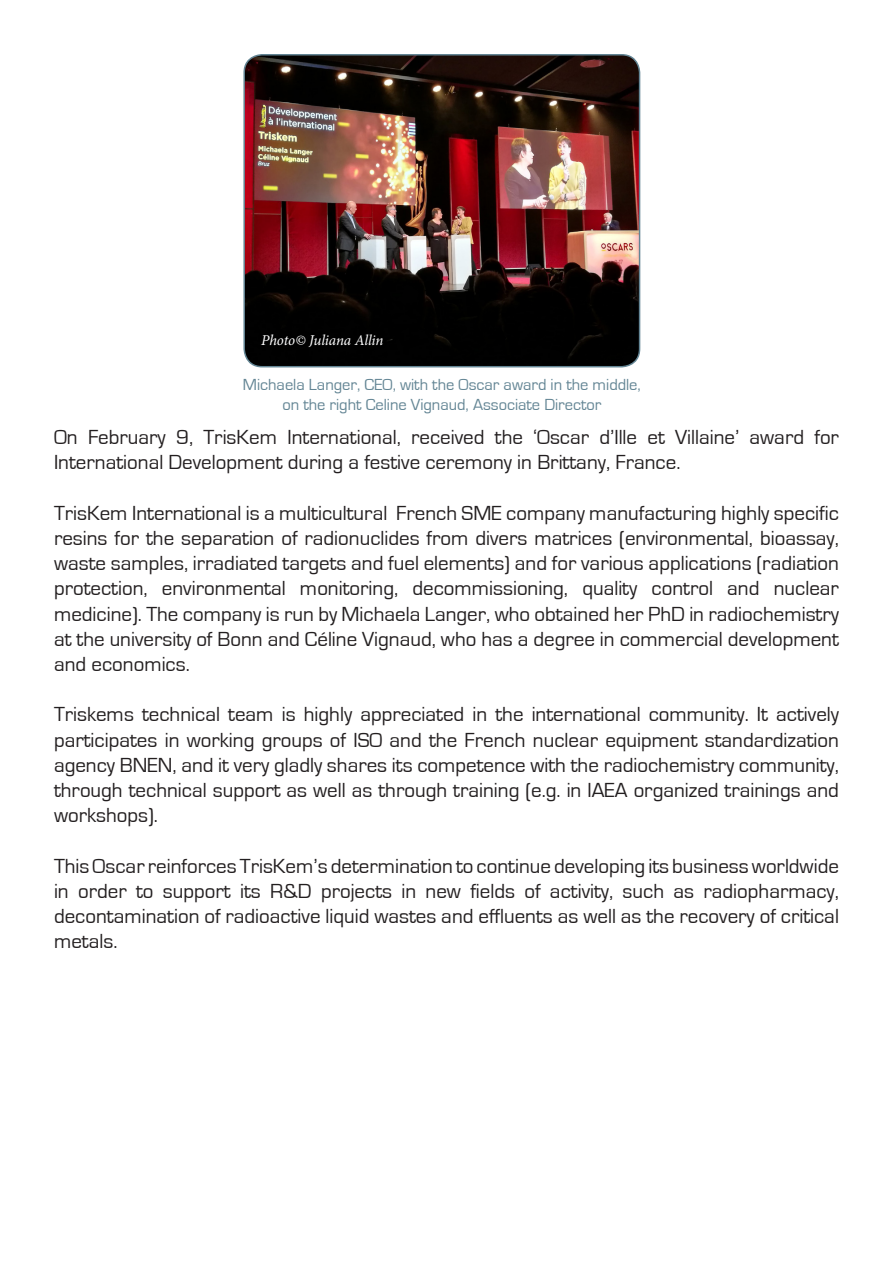
<style>
.page{position:relative;width:893px;height:1263px;background:#fff}
.page>*{position:absolute;margin:0;border:0;box-sizing:border-box;transform-origin:0 0}
.t1{font:21px/25.2px "Eurostile";color:#231f20;text-align:justify}
.t2{font:16.5px/19.8px "Eurostile";color:#638594;text-align:center}
.t3{font:italic 15px "Minion Pro";letter-spacing:-.01em;color:#fff}
</style>
<div class="page">
<img style="left:246px;top:55px;width:394px;height:312px">
<div style="left:243px;top:54px;width:397px;height:313px;border:2px solid #638594;border-radius:18px"></div>
<p class="t3" style="left:261px;top:330px;width:124px">Photo© Juliana Allin</p>
<p class="t2" style="left:243px;top:375px;width:399px">Michaela Langer, CEO, with the Oscar award in the middle, on the right Celine Vignaud, Associate Director</p>
<p class="t1" style="left:54px;top:425px;width:786px">On February 9, TrisKem International, received the ‘Oscar d’Ille et Villaine’ award for<br>International Development during a festive ceremony in Brittany, France.</p>
<p class="t1" style="left:54px;top:501px;width:786px">TrisKem International is a multicultural French SME company manufacturing highly specific resins for the separation of radionuclides from divers matrices (environmental, bioassay, waste samples, irradiated targets and fuel elements) and for various applications (radiation protection, environmental monitoring, decommissioning, quality control and nuclear medicine). The company is run by Michaela Langer, who obtained her PhD in radiochemistry at the university of Bonn and Céline Vignaud, who has a degree in commercial development and economics.</p>
<p class="t1" style="left:54px;top:702px;width:786px">Triskems technical team is highly appreciated in the international community. It actively participates in working groups of ISO and the French nuclear equipment standardization agency BNEN, and it very gladly shares its competence with the radiochemistry community, through technical support as well as through training (e.g. in IAEA organized trainings and workshops).</p>
<p class="t1" style="left:54px;top:853px;width:786px">This Oscar reinforces TrisKem’s determination to continue developing its business worldwide in order to support its R&amp;D projects in new fields of activity, such as radiopharmacy, decontamination of radioactive liquid wastes and effluents as well as the recovery of critical metals.</p>
</div>
